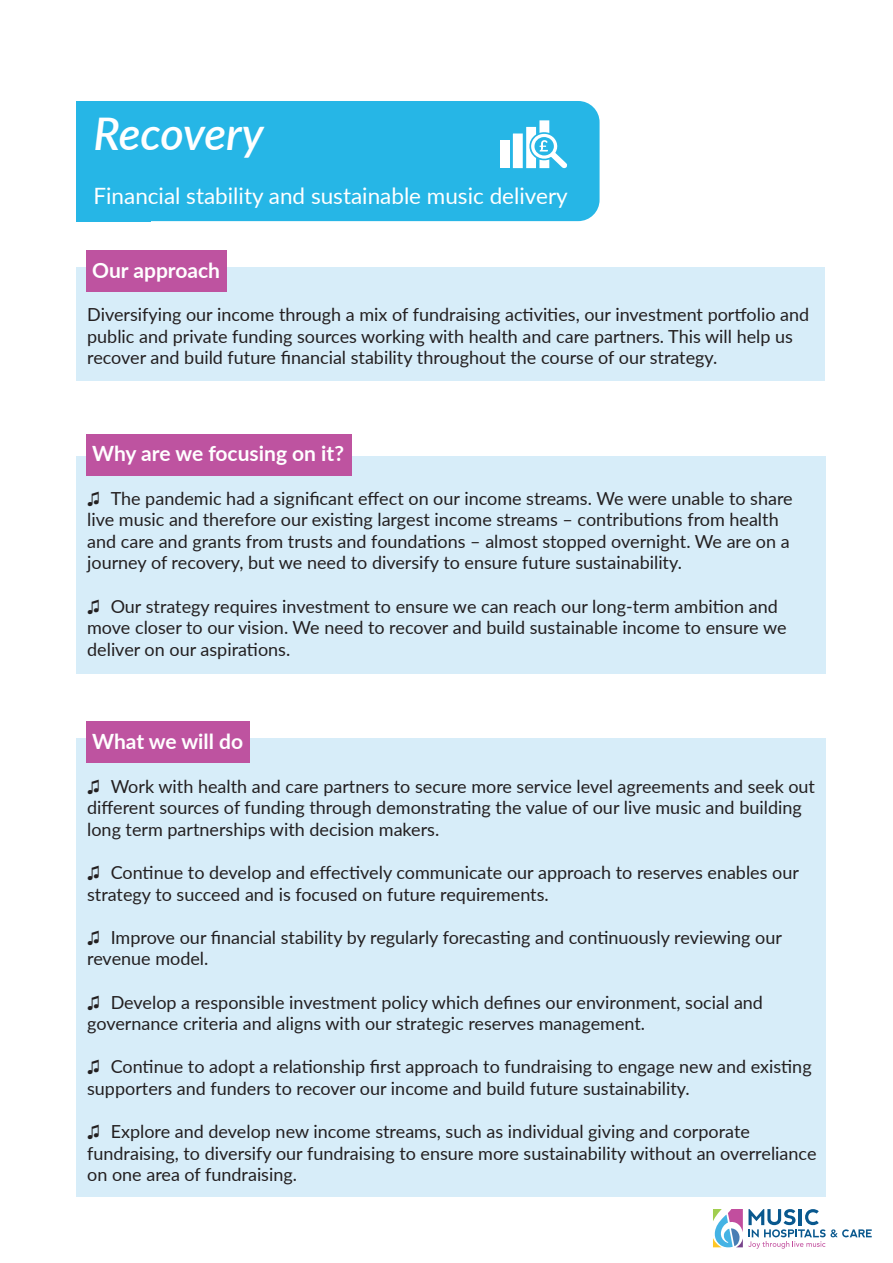
<style>
.page{position:relative;width:893px;height:1263px;background:#fff}
.page>*{position:absolute;margin:0;border:0;box-sizing:border-box;transform-origin:0 0}
.t1{font:italic 600 45px "Lato";letter-spacing:-.01em;color:#fff}
.t2{font:22.5px "Lato";color:#fff}
.t3{font:700 21px "Lato";color:#fff}
.t4{font:18px/21.6px "Lato";color:#231f20}
.s1{font-family:"Arial"}
</style>
<div class="page">
<div style="left:77px;top:101px;width:523px;height:120px;background:#26b6e6;border-radius:21px"></div>
<div style="left:77px;top:101px;width:74px;height:120px;background:#26b6e6"></div>
<div style="left:500px;top:140px;width:9px;height:28px;background:#fff"></div>
<svg style="left:513px;top:120px;width:54px;height:49px"></svg>
<div style="left:77px;top:738px;width:749px;height:459px;background:#d7edf9"></div>
<div style="left:77px;top:456px;width:749px;height:218px;background:#d7edf9"></div>
<div style="left:77px;top:267px;width:748px;height:114px;background:#d7edf9"></div>
<div style="left:86px;top:435px;width:266px;height:41px;background:#be53a0"></div>
<div style="left:86px;top:251px;width:140px;height:41px;background:#be53a0"></div>
<div style="left:86px;top:722px;width:164px;height:41px;background:#be53a0"></div>
<svg style="left:713px;top:1209px;width:159px;height:39px"></svg>
<h1 class="t1" style="left:94px;top:101px;width:172px">Recovery</h1>
<p class="t2" style="left:94px;top:188px;width:476px">Financial stability and sustainable music delivery</p>
<p class="t3" style="left:92px;top:262px;width:129px">Our approach</p>
<p class="t4" style="left:87px;top:303px;width:724px">Diversifying our income through a mix of fundraising ac琀椀vi琀椀es, our investment por琀昀olio and public and private funding sources working with health and care partners. This will help us recover and build future 昀椀nancial stability throughout the course of our strategy.</p>
<p class="t3" style="left:92px;top:438px;width:253px">Why are we focusing on it?</p>
<p class="t4" style="left:87px;top:486px;width:707px"><span class="s1">♫</span> The pandemic had a signi昀椀cant e昀昀ect on our income streams. We were unable to share live music and therefore our exis琀椀ng largest income streams – contribu琀椀ons from health and care and grants from trusts and founda琀椀ons – almost stopped overnight. We are on a journey of recovery, but we need to diversify to ensure future sustainability.</p>
<p class="t4" style="left:87px;top:594px;width:701px"><span class="s1">♫</span> Our strategy requires investment to ensure we can reach our long-term ambi琀椀on and move closer to our vision. We need to recover and build sustainable income to ensure we deliver on our aspira琀椀ons.</p>
<p class="t3" style="left:92px;top:734px;width:153px">What we will do</p>
<p class="t4" style="left:87px;top:774px;width:729px"><span class="s1">♫</span> Work with health and care partners to secure more service level agreements and seek out di昀昀erent sources of funding through demonstra琀椀ng the value of our live music and building long term partnerships with decision makers.</p>
<p class="t4" style="left:87px;top:861px;width:713px"><span class="s1">♫</span> Con琀椀nue to develop and e昀昀ec琀椀vely communicate our approach to reserves enables our strategy to succeed and is focused on future requirements.</p>
<p class="t4" style="left:87px;top:926px;width:696px"><span class="s1">♫</span> Improve our 昀椀nancial stability by regularly forecas琀椀ng and con琀椀nuously reviewing our revenue model.</p>
<p class="t4" style="left:87px;top:990px;width:677px"><span class="s1">♫</span> Develop a responsible investment policy which de昀椀nes our environment, social and governance criteria and aligns with our strategic reserves management.</p>
<p class="t4" style="left:87px;top:1055px;width:726px"><span class="s1">♫</span> Con琀椀nue to adopt a rela琀椀onship 昀椀rst approach to fundraising to engage new and exis琀椀ng supporters and funders to recover our income and build future sustainability.</p>
<p class="t4" style="left:87px;top:1120px;width:731px"><span class="s1">♫</span> Explore and develop new income streams, such as individual giving and corporate fundraising, to diversify our fundraising to ensure more sustainability without an overreliance on one area of fundraising.</p>
</div>
